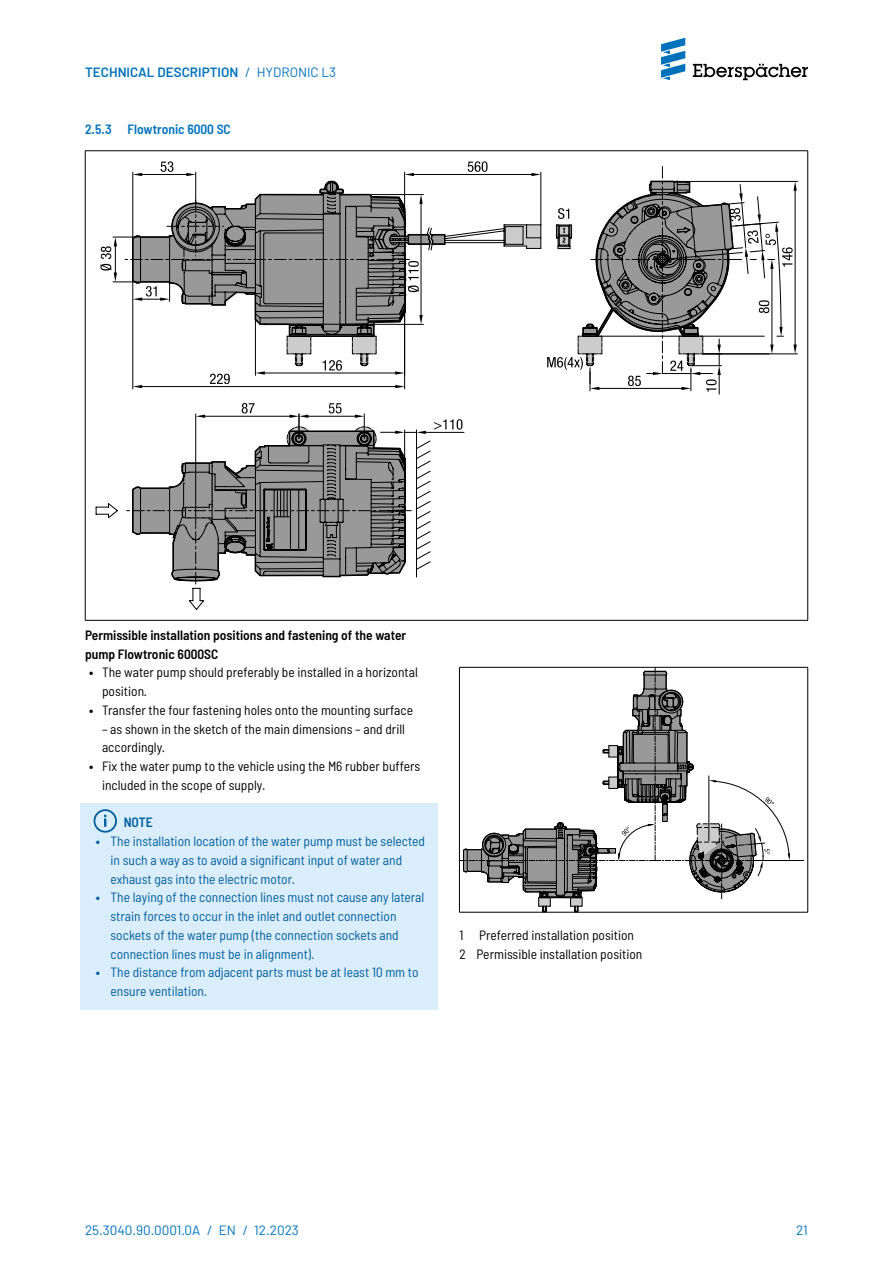
<style>
.page{position:relative;width:893px;height:1263px;background:#fff}
.page>*{position:absolute;margin:0;border:0;box-sizing:border-box;transform-origin:0 0}
.t1{font:semi-condensed 13.5px/18.8px "Barlow";color:#005e9e}
.t2{font:semi-condensed 13.5px/18.8px "Barlow";color:#000}
.t3{font:600 semi-condensed 13.5px/18.8px "Barlow";color:#000}
.t4{font:13.5px "Barlow";color:#0072bc}
.t5{font:600 13.5px "Barlow";color:#0072bc}
.t6{font:600 semi-condensed 13.5px "Barlow";color:#0072bc}
.t7{font:600 semi-condensed 13.5px "Barlow";color:#005e9e}
.s1{font-weight:400}
.s2{font-weight:600;font-stretch:normal}
</style>
<div class="page">
<hr style="left:85px;top:150px;width:723px;height:1px;background:#000">
<hr style="left:85px;top:151px;width:1px;height:469px;background:#000">
<hr style="left:807px;top:151px;width:1px;height:469px;background:#000">
<hr style="left:85px;top:620px;width:723px;height:1px;background:#000">
<svg style="left:100px;top:161px;width:697px;height:234px"></svg>
<svg style="left:126px;top:403px;width:300px;height:181px"></svg>
<svg style="left:434px;top:419px;width:29px;height:11px"></svg>
<div style="left:81px;top:803px;width:357px;height:38px;background:#d9edfa"></div>
<div style="left:81px;top:822px;width:357px;height:75px;background:#d9edfa"></div>
<div style="left:81px;top:878px;width:357px;height:94px;background:#d9edfa"></div>
<div style="left:81px;top:953px;width:357px;height:56px;background:#d9edfa"></div>
<svg style="left:94px;top:809px;width:23px;height:24px"></svg>
<hr style="left:459px;top:667px;width:349px;height:1px;background:#000">
<hr style="left:459px;top:667px;width:1px;height:245px;background:#000">
<hr style="left:807px;top:667px;width:1px;height:245px;background:#000">
<hr style="left:459px;top:912px;width:349px;height:1px;background:#000">
<svg style="left:460px;top:668px;width:344px;height:244px"></svg>
<svg style="left:693px;top:64px;width:115px;height:16px"></svg>
<svg style="left:661px;top:38px;width:24px;height:42px"></svg>
<p class="t5" style="left:85px;top:64px;width:253px">TECHNICAL DESCRIPTION <span class="s1">/ HYDRONIC L3</span></p>
<p class="t6" style="left:85px;top:120px;width:147px">2.5.3 Flowtronic 6000 SC</p>
<p class="t3" style="left:85px;top:625px;width:323px">Permissible installation positions and fastening of the water pump Flowtronic 6000SC</p>
<p class="t2" style="left:102px;top:663px;width:317px;text-indent:-13px"><span class="s2">•</span> The water pump should preferably be installed in a horizontal position.</p>
<p class="t2" style="left:89px;top:700px;width:325px"><span class="s2">•</span> Transfer the four fastening holes onto the mounting surface</p>
<p class="t2" style="left:102px;top:719px;width:304px">– as shown in the sketch of the main dimensions – and drill accordingly.</p>
<p class="t2" style="left:102px;top:756px;width:320px;text-indent:-13px"><span class="s2">•</span> Fix the water pump to the vehicle using the M6 rubber buffers included in the scope of supply.</p>
<p class="t7" style="left:124px;top:814px;width:30px">NOTE</p>
<p class="t1" style="left:111px;top:831px;width:316px;text-indent:-15px"><span class="s2">•</span> The installation location of the water pump must be selected in such a way as to avoid a significant input of water and exhaust gas into the electric motor.</p>
<p class="t1" style="left:111px;top:888px;width:315px;text-indent:-15px"><span class="s2">•</span> The laying of the connection lines must not cause any lateral strain forces to occur in the inlet and outlet connection sockets of the water pump (the connection sockets and connection lines must be in alignment).</p>
<p class="t1" style="left:111px;top:963px;width:309px;text-indent:-15px"><span class="s2">•</span> The distance from adjacent parts must be at least 10 mm to ensure ventilation.</p>
<p class="t2" style="left:459px;top:925px;width:184px">1 Preferred installation position<br>2 Permissible installation position</p>
<p class="t4" style="left:85px;top:1221px;width:215px">25.3040.90.0001.0A / EN / 12.2023</p>
<p class="t4" style="left:796px;top:1221px;width:13px">21</p>
</div>
